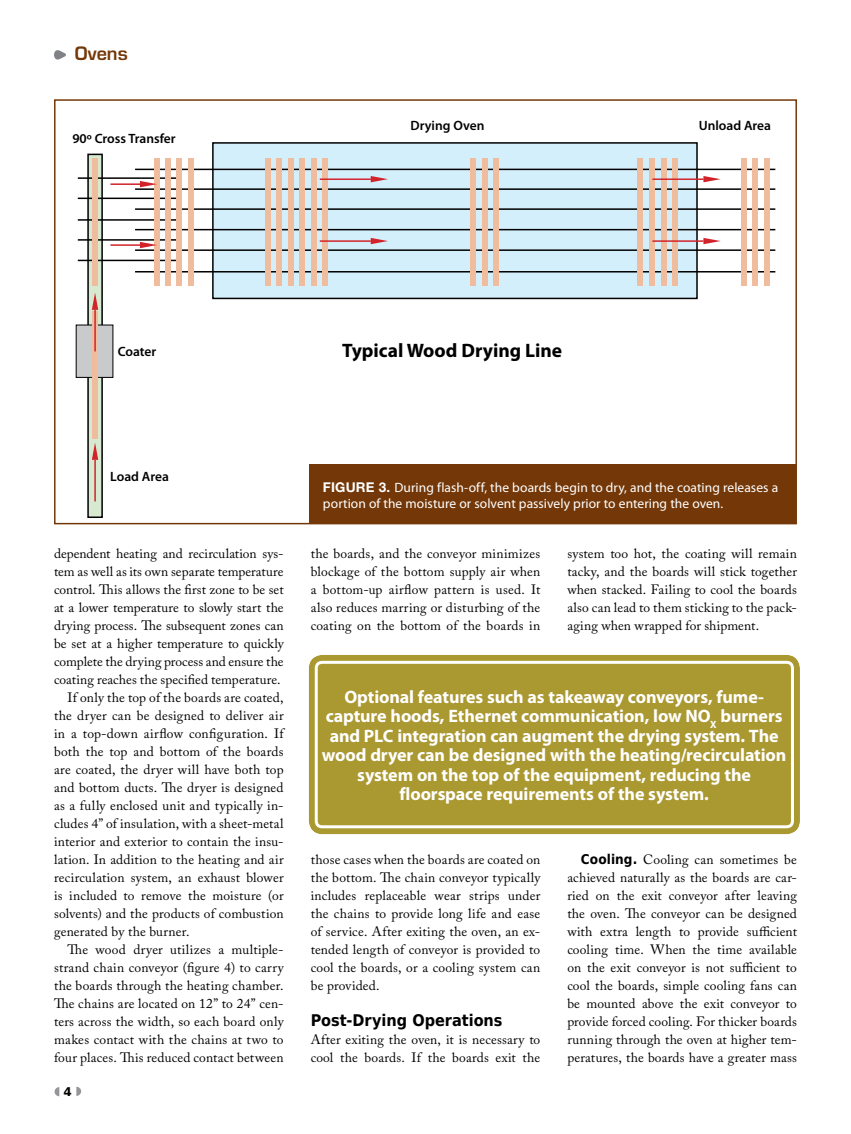
<style>
.page{position:relative;width:851px;height:1134px;background:#fff}
.page>*{position:absolute;margin:0;border:0;box-sizing:border-box;transform-origin:0 0}
.t1{font:700 19.5px "Myriad Pro";color:#000}
.t2{font:700 18px/19.5px "Myriad Pro";letter-spacing:-.01em;color:#fff;text-align:center}
.t3{font:600 18px "Eurostile";color:#743808}
.t4{font:700 16.2px "DejaVu Sans Condensed";letter-spacing:-.005em;color:#000}
.t5{font:13.5px/18px "Adobe Caslon Pro";letter-spacing:.01em;color:#000;text-align:justify}
.t6{font:13.5px/15.8px "Myriad Pro";letter-spacing:.005em;color:#fff}
.t7{font:600 13.5px "Myriad Pro";color:#000}
.t8{font:700 12px "DejaVu Sans";color:#000}
.s1{font-family:"Helvetica Neue";font-weight:700}
.s2{font-family:"DejaVu Sans Condensed";font-weight:700}
</style>
<div class="page">
<svg style="left:54px;top:50px;width:12px;height:10px"></svg>
<svg style="left:76px;top:1087px;width:5px;height:9px"></svg>
<svg style="left:55px;top:1087px;width:4px;height:9px"></svg>
<div style="left:309px;top:464px;width:486px;height:60px;background:#743808"></div>
<div style="left:212px;top:142px;width:485px;height:157px;background:#d4effc;border:2px solid #000"></div>
<div style="left:87px;top:154px;width:16px;height:364px;background:#d8e9d2;border:2px solid #000"></div>
<div style="left:76px;top:325px;width:37px;height:53px;background:#c9cacc"></div>
<hr style="left:135px;top:169px;width:640px;height:1px;background:#000">
<hr style="left:135px;top:188px;width:640px;height:2px;background:#000">
<hr style="left:135px;top:208px;width:640px;height:2px;background:#000">
<hr style="left:135px;top:229px;width:640px;height:1px;background:#000">
<hr style="left:135px;top:249px;width:640px;height:2px;background:#000">
<hr style="left:135px;top:271px;width:640px;height:2px;background:#000">
<hr style="left:78px;top:177px;width:98px;height:2px;background:#000">
<hr style="left:78px;top:198px;width:98px;height:1px;background:#000">
<hr style="left:78px;top:219px;width:98px;height:2px;background:#000">
<hr style="left:78px;top:239px;width:98px;height:2px;background:#000">
<hr style="left:78px;top:260px;width:98px;height:1px;background:#000">
<div style="left:92px;top:158px;width:6px;height:128px;background:#efbc9e"></div>
<div style="left:92px;top:312px;width:6px;height:127px;background:#efbc9e"></div>
<div style="left:154px;top:158px;width:5px;height:128px;background:#efbc9e"></div>
<div style="left:165px;top:158px;width:6px;height:128px;background:#efbc9e"></div>
<div style="left:176px;top:158px;width:6px;height:128px;background:#efbc9e"></div>
<div style="left:188px;top:158px;width:5px;height:128px;background:#efbc9e"></div>
<div style="left:265px;top:158px;width:6px;height:128px;background:#efbc9e"></div>
<div style="left:276px;top:158px;width:6px;height:128px;background:#efbc9e"></div>
<div style="left:287px;top:158px;width:6px;height:128px;background:#efbc9e"></div>
<div style="left:299px;top:158px;width:6px;height:128px;background:#efbc9e"></div>
<div style="left:310px;top:158px;width:6px;height:128px;background:#efbc9e"></div>
<div style="left:322px;top:158px;width:6px;height:128px;background:#efbc9e"></div>
<div style="left:470px;top:158px;width:6px;height:128px;background:#efbc9e"></div>
<div style="left:481px;top:158px;width:6px;height:128px;background:#efbc9e"></div>
<div style="left:493px;top:158px;width:6px;height:128px;background:#efbc9e"></div>
<div style="left:637px;top:158px;width:6px;height:128px;background:#efbc9e"></div>
<div style="left:649px;top:158px;width:5px;height:128px;background:#efbc9e"></div>
<div style="left:660px;top:158px;width:6px;height:128px;background:#efbc9e"></div>
<div style="left:672px;top:158px;width:6px;height:128px;background:#efbc9e"></div>
<div style="left:740px;top:158px;width:6px;height:128px;background:#efbc9e"></div>
<div style="left:752px;top:158px;width:5px;height:128px;background:#efbc9e"></div>
<div style="left:763px;top:158px;width:6px;height:128px;background:#efbc9e"></div>
<hr style="left:110px;top:183px;width:30px;height:2px;background:#d2232a">
<svg style="left:140px;top:181px;width:17px;height:6px"></svg>
<hr style="left:110px;top:244px;width:30px;height:2px;background:#d2232a">
<svg style="left:140px;top:242px;width:17px;height:6px"></svg>
<hr style="left:94px;top:310px;width:2px;height:41px;background:#d2232a">
<svg style="left:92px;top:293px;width:6px;height:17px"></svg>
<hr style="left:94px;top:460px;width:2px;height:41px;background:#d2232a">
<svg style="left:92px;top:443px;width:6px;height:17px"></svg>
<hr style="left:320px;top:240px;width:51px;height:2px;background:#d2232a">
<svg style="left:371px;top:238px;width:17px;height:6px"></svg>
<hr style="left:652px;top:240px;width:51px;height:2px;background:#d2232a">
<svg style="left:703px;top:238px;width:17px;height:6px"></svg>
<hr style="left:320px;top:178px;width:51px;height:2px;background:#d2232a">
<svg style="left:371px;top:176px;width:17px;height:6px"></svg>
<hr style="left:652px;top:178px;width:51px;height:2px;background:#d2232a">
<svg style="left:703px;top:176px;width:17px;height:6px"></svg>
<div style="left:54px;top:99px;width:742px;height:425px;border:2px solid #743808"></div>
<div style="left:309px;top:655px;width:491px;height:179px;background:#aa9831;border-radius:14px"></div>
<div style="left:300px;top:646px;width:508px;height:197px;border:9px solid #fff;border-radius:18px"></div>
<div style="left:315px;top:661px;width:479px;height:167px;border:3px solid #fff;border-radius:6px"></div>
<h2 class="t3" style="left:75px;top:42px;width:54px">Ovens</h2>
<p class="t7" style="left:72px;top:130px;width:105px">90º Cross Transfer</p>
<p class="t7" style="left:410px;top:117px;width:75px">Drying Oven</p>
<p class="t7" style="left:698px;top:117px;width:74px">Unload Area</p>
<p class="t7" style="left:118px;top:343px;width:40px">Coater</p>
<h1 class="t1" style="left:342px;top:337px;width:222px">Typical Wood Drying Line</h1>
<p class="t7" style="left:110px;top:468px;width:60px">Load Area</p>
<p class="t5" style="left:54px;top:544px;width:231px">dependent heating and recirculation sys-</p>
<p class="t5" style="left:54px;top:562px;width:231px">tem as well as its own separate temperature</p>
<p class="t5" style="left:54px;top:580px;width:231px">control. This allows the first zone to be set</p>
<p class="t5" style="left:54px;top:598px;width:231px">at a lower temperature to slowly start the</p>
<p class="t5" style="left:54px;top:616px;width:231px">drying process. The subsequent zones can</p>
<p class="t5" style="left:54px;top:634px;width:231px">be set at a higher temperature to quickly</p>
<p class="t5" style="left:54px;top:652px;width:231px">complete the drying process and ensure the</p>
<p class="t5" style="left:54px;top:670px;width:228px">coating reaches the specified temperature.</p>
<p class="t5" style="left:68px;top:688px;width:218px">If only the top of the boards are coated,</p>
<p class="t5" style="left:54px;top:706px;width:231px">the dryer can be designed to deliver air</p>
<p class="t5" style="left:54px;top:724px;width:231px">in a top-down airflow configuration. If</p>
<p class="t5" style="left:54px;top:742px;width:231px">both the top and bottom of the boards</p>
<p class="t5" style="left:54px;top:760px;width:231px">are coated, the dryer will have both top</p>
<p class="t5" style="left:54px;top:778px;width:231px">and bottom ducts. The dryer is designed</p>
<p class="t5" style="left:54px;top:796px;width:231px">as a fully enclosed unit and typically in-</p>
<p class="t5" style="left:54px;top:814px;width:231px">cludes 4” of insulation, with a sheet-metal</p>
<p class="t5" style="left:54px;top:832px;width:231px">interior and exterior to contain the insu-</p>
<p class="t5" style="left:54px;top:850px;width:231px">lation. In addition to the heating and air</p>
<p class="t5" style="left:54px;top:868px;width:231px">recirculation system, an exhaust blower</p>
<p class="t5" style="left:54px;top:886px;width:231px">is included to remove the moisture (or</p>
<p class="t5" style="left:54px;top:904px;width:231px">solvents) and the products of combustion</p>
<p class="t5" style="left:54px;top:922px;width:137px">generated by the burner.</p>
<p class="t5" style="left:68px;top:940px;width:217px">The wood dryer utilizes a multiple-</p>
<p class="t5" style="left:54px;top:958px;width:231px">strand chain conveyor (figure 4) to carry</p>
<p class="t5" style="left:54px;top:976px;width:231px">the boards through the heating chamber.</p>
<p class="t5" style="left:54px;top:994px;width:231px">The chains are located on 12” to 24” cen-</p>
<p class="t5" style="left:54px;top:1012px;width:231px">ters across the width, so each board only</p>
<p class="t5" style="left:54px;top:1030px;width:231px">makes contact with the chains at two to</p>
<p class="t5" style="left:54px;top:1048px;width:231px">four places. This reduced contact between</p>
<p class="t8" style="left:64px;top:1082px;width:10px">4</p>
<p class="t6" style="left:323px;top:479px;width:456px"><span class="s1">FIGURE 3.</span> During flash-off, the boards begin to dry, and the coating releases a portion of the moisture or solvent passively prior to entering the oven.</p>
<p class="t5" style="left:310px;top:544px;width:231px">the boards, and the conveyor minimizes blockage of the bottom supply air when a bottom-up airflow pattern is used. It also reduces marring or disturbing of the coating on the bottom of the boards in</p>
<p class="t5" style="left:567px;top:544px;width:231px">system too hot, the coating will remain tacky, and the boards will stick together when stacked. Failing to cool the boards also can lead to them sticking to the pack&shy;aging when wrapped for shipment.</p>
<p class="t2" style="left:322px;top:686px;width:466px">Optional features such as takeaway conveyors, fume&shy;capture hoods, Ethernet communication, low NO<sub>X</sub> burners and PLC integration can augment the drying system. The wood dryer can be designed with the heating/recirculation system on the top of the equipment, reducing the floorspace requirements of the system.</p>
<p class="t5" style="left:310px;top:850px;width:231px">those cases when the boards are coated on the bottom. The chain conveyor typically includes replaceable wear strips under the chains to provide long life and ease of service. After exiting the oven, an ex&shy;tended length of conveyor is provided to cool the boards, or a cooling system can be provided.</p>
<p class="t4" style="left:310px;top:1007px;width:193px">Post-Drying Operations</p>
<p class="t5" style="left:310px;top:1030px;width:231px">After exiting the oven, it is necessary to cool the boards. If the boards exit the</p>
<p class="t5" style="left:567px;top:850px;width:231px;text-indent:14px"><span class="s2">Cooling.</span> Cooling can sometimes be achieved naturally as the boards are car&shy;ried on the exit conveyor after leaving the oven. The conveyor can be designed with extra length to provide sufficient cooling time. When the time available on the exit conveyor is not sufficient to cool the boards, simple cooling fans can be mounted above the exit conveyor to provide forced cooling. For thicker boards running through the oven at higher tem&shy;peratures, the boards have a greater mass</p>
</div>
